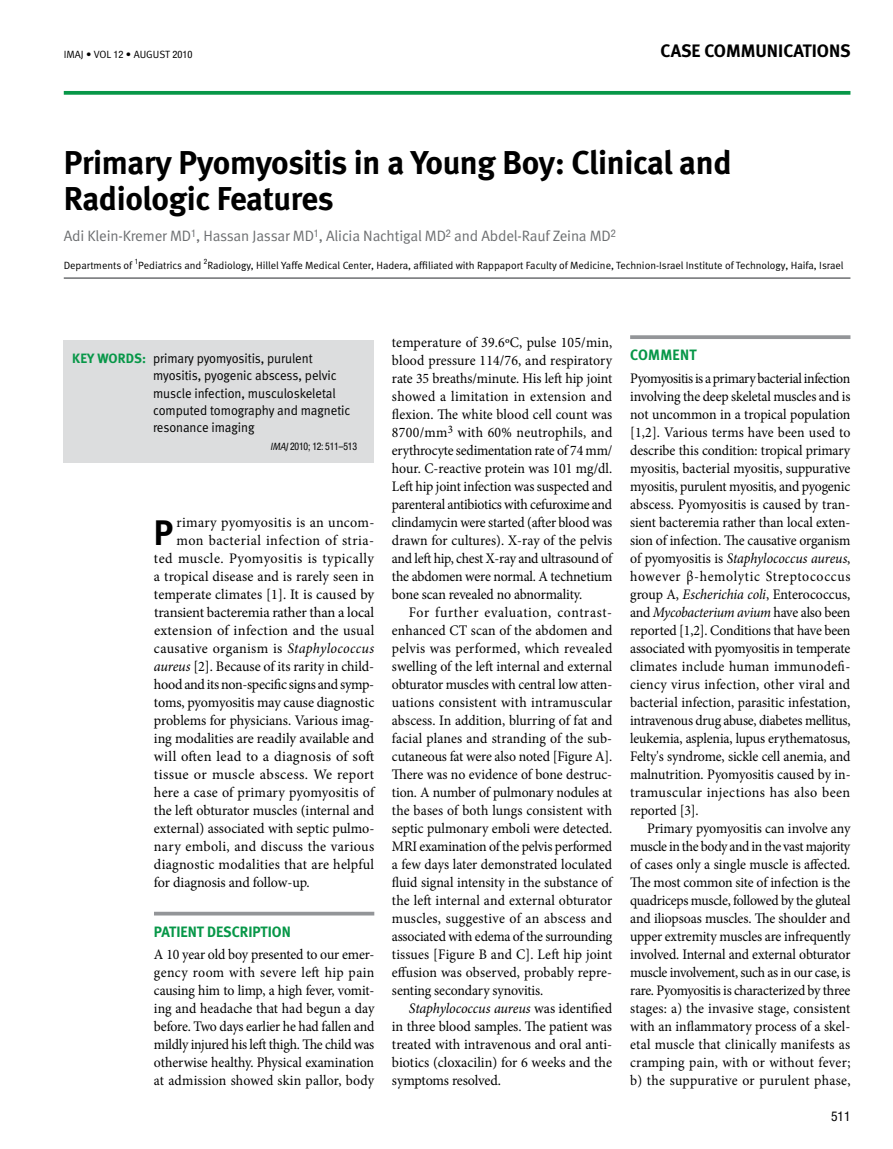
<style>
.page{position:relative;width:893px;height:1149px;background:#fff}
.page>*{position:absolute;margin:0;border:0;box-sizing:border-box;transform-origin:0 0}
.t1{font:700 35.4px "Meta";color:#000}
.t2{font:700 33px/36px "Meta";letter-spacing:-.015em;color:#000}
.t3{font:700 18px "Meta";color:#000}
.t4{font:15px "Meta Normal";letter-spacing:-.01em;color:#6d6f71}
.t5{font:700 15px "Meta";color:#079748}
.t6{font:14.55px/18px "Minion Pro";letter-spacing:.005em;color:#000;text-align:justify;scale:.95 1}
.t7{font:14.55px/18px "Minion Pro";letter-spacing:.005em;color:#000;text-align:justify}
.t8{font:14.55px "Minion Pro";letter-spacing:.025em;color:#000}
.t9{font:14.55px "Minion Pro";letter-spacing:-.025em;color:#000}
.t10{font:14.55px "Minion Pro";letter-spacing:.035em;color:#000}
.t11{font:14.55px "Minion Pro";letter-spacing:.03em;color:#000}
.t12{font:13.5px/17.2px "Meta Normal";letter-spacing:-.005em;color:#000;scale:.95 1}
.t13{font:700 13.5px "Meta";letter-spacing:.01em;color:#079748}
.t14{font:condensed 13.5px "Helvetica Neue";color:#000}
.t15{font:10.5px "Meta Normal";color:#000}
.t16{font:condensed 10.5px "Helvetica Neue";letter-spacing:-.02em;color:#000;scale:.93 1}
.s1{font-family:"Helvetica Neue";font-stretch:condensed;font-size:10.2px}
.s2{font-family:"Meta Normal";font-style:italic;font-stretch:normal}
.s3{font-style:italic}
</style>
<div class="page">
<svg style="left:64px;top:91px;width:786px;height:4px;background:#189e54"></svg>
<svg style="left:154px;top:911px;width:220px;height:4px"></svg>
<svg style="left:630px;top:335px;width:220px;height:4px"></svg>
<div style="left:64px;top:339px;width:310px;height:123px;background:#dcddde"></div>
<hr style="left:64px;top:277px;width:786px;height:2px;background:#6d6f71">
<p class="t15" style="left:64px;top:48px;width:130px">IMAJ • VOL <span class="s1">12</span> • August <span class="s1">2010</span></p>
<p class="t3" style="left:661px;top:40px;width:192px">CASE COMMUNICATIONS</p>
<h2 class="t2" style="left:64px;top:144px;width:669px">PRIMARY PYOMYOSITIS IN A YOUNG BOY: CLINICAL AND<br>RADIOLOGIC FEATURES</h2>
<p class="t4" style="left:64px;top:227px;width:554px">Adi Klein-Kremer MD<sup>1</sup>, Hassan Jassar MD<sup>1</sup>, Alicia Nachtigal MD<sup>2</sup> and Abdel-Rauf Zeina MD<sup>2</sup></p>
<p class="t15" style="left:64px;top:259px;width:781px">Departments of <sup>1</sup>Pediatrics and <sup>2</sup>Radiology, Hillel Yaffe Medical Center, Hadera, affiliated with Rappaport Faculty of Medicine, Technion-Israel Institute of Technology, Haifa, Israel</p>
<p class="t13" style="left:72px;top:350px;width:75px">KEY WORDS:</p>
<p class="t12" style="left:153px;top:349px;width:209px">primary pyomyositis, purulent myositis, pyogenic abscess, pelvic muscle infection, musculoskeletal computed tomography and magnetic resonance imaging</p>
<p class="t16" style="left:270px;top:439px;width:95px"><span class="s2">IMAJ</span>2010; 12: 511–513</p>
<h1 class="t1" style="left:154px;top:511px;width:21px">P</h1>
<p class="t7" style="left:177px;top:513px;width:199px">rimary pyomyositis is an uncom-</p>
<p class="t11" style="left:177px;top:530px;width:199px">mon bacterial infection of stria-</p>
<p class="t10" style="left:154px;top:548px;width:222px">ted muscle. Pyomyositis is typically</p>
<p class="t7" style="left:154px;top:567px;width:222px">a tropical disease and is rarely seen in</p>
<p class="t7" style="left:154px;top:585px;width:222px">temperate climates [1]. It is caused by</p>
<p class="t7" style="left:154px;top:603px;width:222px">transient bacteremia rather than a local</p>
<p class="t7" style="left:154px;top:621px;width:222px">extension of infection and the usual</p>
<p class="t8" style="left:154px;top:638px;width:222px">causative organism is <span class="s3">Staphylococcus</span></p>
<p class="t7" style="left:154px;top:657px;width:222px"><span class="s3">aureus</span> [2]. Because of its rarity in child-</p>
<p class="t9" style="left:154px;top:674px;width:222px">hood and its non-specific signs and symp-</p>
<p class="t7" style="left:154px;top:693px;width:222px">toms, pyomyositis may cause diagnostic</p>
<p class="t7" style="left:154px;top:711px;width:222px">problems for physicians. Various imag-</p>
<p class="t7" style="left:154px;top:729px;width:222px">ing modalities are readily available and</p>
<p class="t7" style="left:154px;top:747px;width:222px">will often lead to a diagnosis of soft</p>
<p class="t8" style="left:154px;top:764px;width:222px">tissue or muscle abscess. We report</p>
<p class="t7" style="left:154px;top:783px;width:222px">here a case of primary pyomyositis of</p>
<p class="t7" style="left:154px;top:801px;width:222px">the left obturator muscles (internal and</p>
<p class="t7" style="left:154px;top:819px;width:222px">external) associated with septic pulmo-</p>
<p class="t7" style="left:154px;top:837px;width:222px">nary emboli, and discuss the various</p>
<p class="t7" style="left:154px;top:855px;width:222px">diagnostic modalities that are helpful</p>
<p class="t7" style="left:154px;top:873px;width:157px">for diagnosis and follow-up.</p>
<p class="t5" style="left:154px;top:922px;width:138px">PATIENT DESCRIPTION</p>
<p class="t6" style="left:154px;top:945px;width:234px">A 10 year old boy presented to our emer&shy;gency room with severe left hip pain causing him to limp, a high fever, vomit&shy;ing and headache that had begun a day before. Two days earlier he had fallen and mildly injured his left thigh. The child was otherwise healthy. Physical examination at admission showed skin pallor, body</p>
<p class="t6" style="left:392px;top:333px;width:234px">temperature of 39.6ºC, pulse 105/min, blood pressure 114/76, and respiratory rate 35 breaths/minute. His left hip joint showed a limitation in extension and flexion. The white blood cell count was 8700/mm<sup>3</sup> with 60% neutrophils, and erythrocyte sedimentation rate of 74 mm/ hour. C-reactive protein was 101 mg/dl.<br>Left hip joint infection was suspected and parenteral antibiotics with cefuroxime and clindamycin were started (after blood was drawn for cultures). X-ray of the pelvis and left hip, chest X-ray and ultrasound of the abdomen were normal. A technetium bone scan revealed no abnormality.</p>
<p class="t6" style="left:392px;top:603px;width:234px;text-indent:17px">For further evaluation, contrast&shy;enhanced CT scan of the abdomen and pelvis was performed, which revealed swelling of the left internal and external obturator muscles with central low atten&shy;uations consistent with intramuscular abscess. In addition, blurring of fat and facial planes and stranding of the sub&shy;cutaneous fat were also noted [Figure A].<br>There was no evidence of bone destruc&shy;tion. A number of pulmonary nodules at the bases of both lungs consistent with septic pulmonary emboli were detected.<br>MRI examination of the pelvis performed a few days later demonstrated loculated fluid signal intensity in the substance of the left internal and external obturator muscles, suggestive of an abscess and associated with edema of the surrounding tissues [Figure B and C]. Left hip joint effusion was observed, probably repre&shy;senting secondary synovitis.</p>
<p class="t7" style="left:392px;top:999px;width:222px;text-indent:17px"><span class="s3">Staphylococcus aureus</span> was identified in three blood samples. The patient was treated with intravenous and oral anti&shy;biotics (cloxacilin) for 6 weeks and the symptoms resolved.</p>
<p class="t5" style="left:630px;top:346px;width:68px">COMMENT</p>
<p class="t6" style="left:630px;top:369px;width:234px">Pyomyositis is a primary bacterial infection involving the deep skeletal muscles and is not uncommon in a tropical population [1,2]. Various terms have been used to describe this condition: tropical primary myositis, bacterial myositis, suppurative myositis, purulent myositis, and pyogenic abscess. Pyomyositis is caused by tran&shy;sient bacteremia rather than local exten&shy;sion of infection. The causative organism of pyomyositis is <span class="s3">Staphylococcus aureus</span>, however β-hemolytic Streptococcus group A, <span class="s3">Escherichia coli</span>, Enterococcus, and <span class="s3">Mycobacterium avium</span> have also been reported [1,2]. Conditions that have been associated with pyomyositis in temperate climates include human immunodefi&shy;ciency virus infection, other viral and bacterial infection, parasitic infestation, intravenous drug abuse, diabetes mellitus, leukemia, asplenia, lupus erythematosus, Felty's syndrome, sickle cell anemia, and malnutrition. Pyomyositis caused by in&shy;tramuscular injections has also been reported [3].</p>
<p class="t6" style="left:630px;top:819px;width:234px;text-indent:17px">Primary pyomyositis can involve any muscle in the body and in the vast majority of cases only a single muscle is affected.<br>The most common site of infection is the quadriceps muscle, followed by the gluteal and iliopsoas muscles. The shoulder and upper extremity muscles are infrequently involved. Internal and external obturator muscle involvement, such as in our case, is rare. Pyomyositis is characterized by three stages: a) the invasive stage, consistent with an inflammatory process of a skel&shy;etal muscle that clinically manifests as cramping pain, with or without fever; b) the suppurative or purulent phase,</p>
<p class="t14" style="left:831px;top:1108px;width:21px">511</p>
</div>
